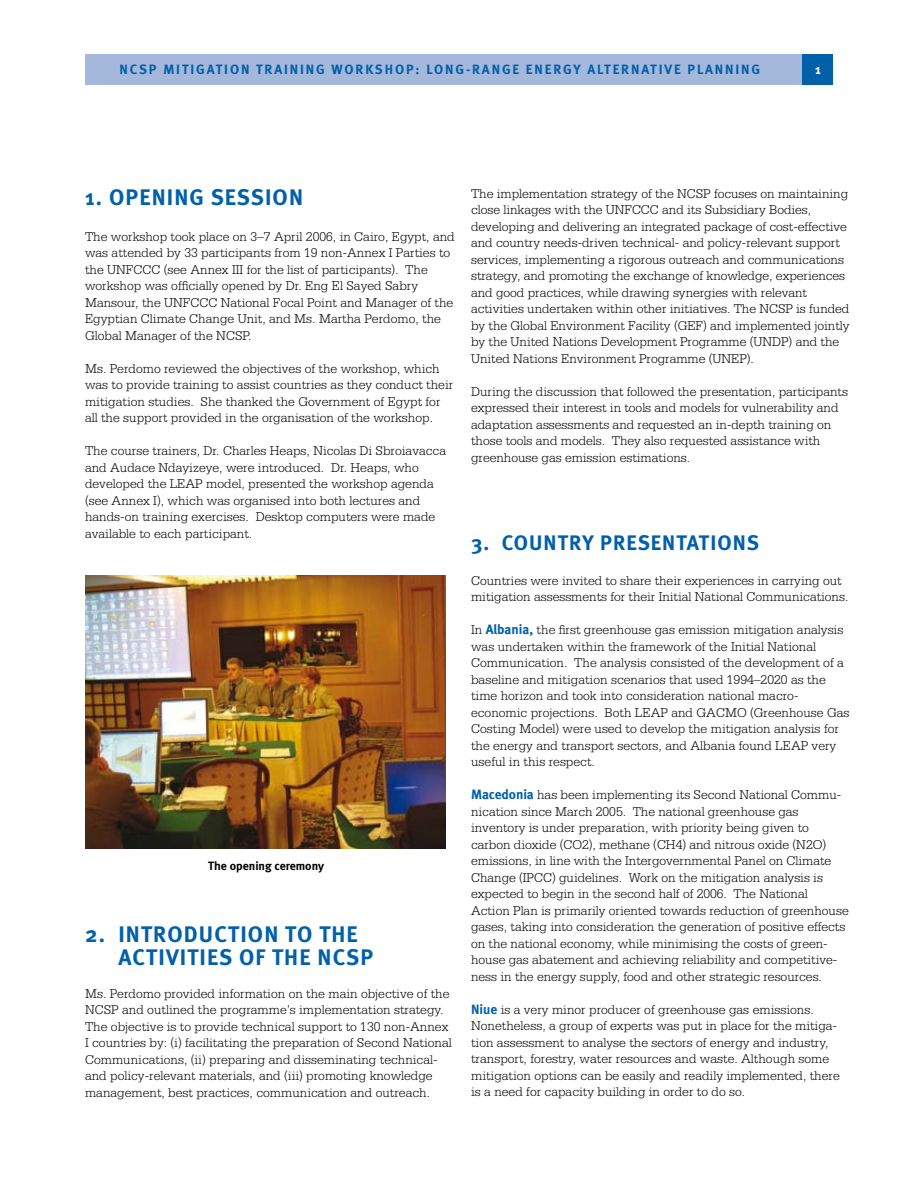
<style>
.page{position:relative;width:918px;height:1188px;background:#fff}
.page>*{position:absolute;margin:0;border:0;box-sizing:border-box;transform-origin:0 0}
.t1{font:700 22.5px "Meta";letter-spacing:.05em;color:#0060a9}
.t2{font:700 21px "Meta";letter-spacing:.05em;color:#0060a9}
.t3{font:300 13.5px/16.5px "Serifa";color:#000}
.t4{font:700 13.5px "Meta";letter-spacing:.14em;color:#0060a9}
.t5{font:700 13.5px "Meta";color:#fff}
.t6{font:700 12px "Meta";color:#000}
.s1{font-family:"Meta";font-weight:700;color:#0060a9}
</style>
<div class="page">
<img style="left:85px;top:576px;width:361px;height:272px">
<div style="left:85px;top:55px;width:748px;height:30px;background:#a4b8db"></div>
<div style="left:803px;top:55px;width:30px;height:30px;background:#0060a9"></div>
<p class="t4" style="left:120px;top:62px;width:642px">NCSP MITIGATION TRAINING WORKSHOP: LONG-RANGE EN ERGY ALTERNATIVE PLANN ING</p>
<p class="t5" style="left:815px;top:62px;width:7px">1</p>
<h1 class="t1" style="left:85px;top:183px;width:216px">1. OPENING SESSION</h1>
<p class="t3" style="left:85px;top:228px;width:371px">The workshop took place on 3–7 April 2006, in Cairo, Egypt, and was attended by 33 participants from 19 non-Annex I Parties to the UNFCCC (see Annex III for the list of participants). The workshop was officially opened by Dr. Eng El Sayed Sabry Mansour, the UNFCCC National Focal Point and Manager of the Egyptian Climate Change Unit, and Ms. Martha Perdomo, the Global Manager of the NCSP.</p>
<p class="t3" style="left:85px;top:360px;width:370px">Ms. Perdomo reviewed the objectives of the workshop, which was to provide training to assist countries as they conduct their mitigation studies. She thanked the Government of Egypt for all the support provided in the organisation of the workshop.</p>
<p class="t3" style="left:85px;top:443px;width:363px">The course trainers, Dr. Charles Heaps, Nicolas Di Sbroiavacca and Audace Ndayizeye, were introduced. Dr. Heaps, who developed the LEAP model, presented the workshop agenda (see Annex I), which was organised into both lectures and hands-on training exercises. Desktop computers were made available to each participant.</p>
<p class="t6" style="left:208px;top:859px;width:117px">THE OPENING CEREMONY</p>
<h1 class="t1" style="left:85px;top:921px;width:71px">2. I NTROD</h1>
<h1 class="t1" style="left:199px;top:921px;width:134px">UCTION TO THE</h1>
<h1 class="t1" style="left:118px;top:943px;width:40px">ACTIVITIE</h1>
<h1 class="t1" style="left:219px;top:943px;width:67px">S OF THE</h1>
<h1 class="t1" style="left:318px;top:943px;width:57px">NCSP</h1>
<p class="t3" style="left:85px;top:985px;width:368px">Ms. Perdomo provided information on the main objective of the NCSP and outlined the programme’s implementation strategy.<br>The objective is to provide technical support to 130 non-Annex I countries by: (i) facilitating the preparation of Second National Communications, (ii) preparing and disseminating technical&shy;and policy-relevant materials, and (iii) promoting knowledge management, best practices, communication and outreach.</p>
<p class="t3" style="left:471px;top:185px;width:380px">The implementation strategy of the NCSP focuses on maintaining close linkages with the UNFCCC and its Subsidiary Bodies, developing and delivering an integrated package of cost-effective and country needs-driven technical- and policy-relevant support services, implementing a rigorous outreach and communications strategy, and promoting the exchange of knowledge, experiences and good practices, while drawing synergies with relevant activities undertaken within other initiatives. The NCSP is funded by the Global Environment Facility (GEF) and implemented jointly by the United Nations Development Programme (UNDP) and the United Nations Environment Programme (UNEP).</p>
<p class="t3" style="left:471px;top:383px;width:378px">During the discussion that followed the presentation, participants expressed their interest in tools and models for vulnerability and adaptation assessments and requested an in-depth training on those tools and models. They also requested assistance with greenhouse gas emission estimations.</p>
<h2 class="t2" style="left:471px;top:530px;width:275px">3. COUNTRY PRESENTATIONS</h2>
<p class="t3" style="left:471px;top:572px;width:379px">Countries were invited to share their experiences in carrying out mitigation assessments for their Initial National Communications.</p>
<p class="t3" style="left:471px;top:621px;width:380px">In <span class="s1">ALBANIA,</span> the first greenhouse gas emission mitigation analysis was undertaken within the framework of the Initial National Communication. The analysis consisted of the development of a baseline and mitigation scenarios that used 1994–2020 as the time horizon and took into consideration national macro&shy;economic projections. Both LEAP and GACMO (Greenhouse Gas Costing Model) were used to develop the mitigation analysis for the energy and transport sectors, and Albania found LEAP very useful in this respect.</p>
<p class="t3" style="left:471px;top:786px;width:379px"><span class="s1">MACEDONIA</span> has been implementing its Second National Commu&shy;nication since March 2005. The national greenhouse gas inventory is under preparation, with priority being given to carbon dioxide (CO2), methane (CH4) and nitrous oxide (N2O) emissions, in line with the Intergovernmental Panel on Climate Change (IPCC) guidelines. Work on the mitigation analysis is expected to begin in the second half of 2006. The National Action Plan is primarily oriented towards reduction of greenhouse gases, taking into consideration the generation of positive effects on the national economy, while minimising the costs of green&shy;house gas abatement and achieving reliability and competitive&shy;ness in the energy supply, food and other strategic resources.</p>
<p class="t3" style="left:471px;top:1001px;width:370px"><span class="s1">NIUE</span> is a very minor producer of greenhouse gas emissions.<br>Nonetheless, a group of experts was put in place for the mitiga&shy;tion assessment to analyse the sectors of energy and industry, transport, forestry, water resources and waste. Although some mitigation options can be easily and readily implemented, there is a need for capacity building in order to do so.</p>
</div>
